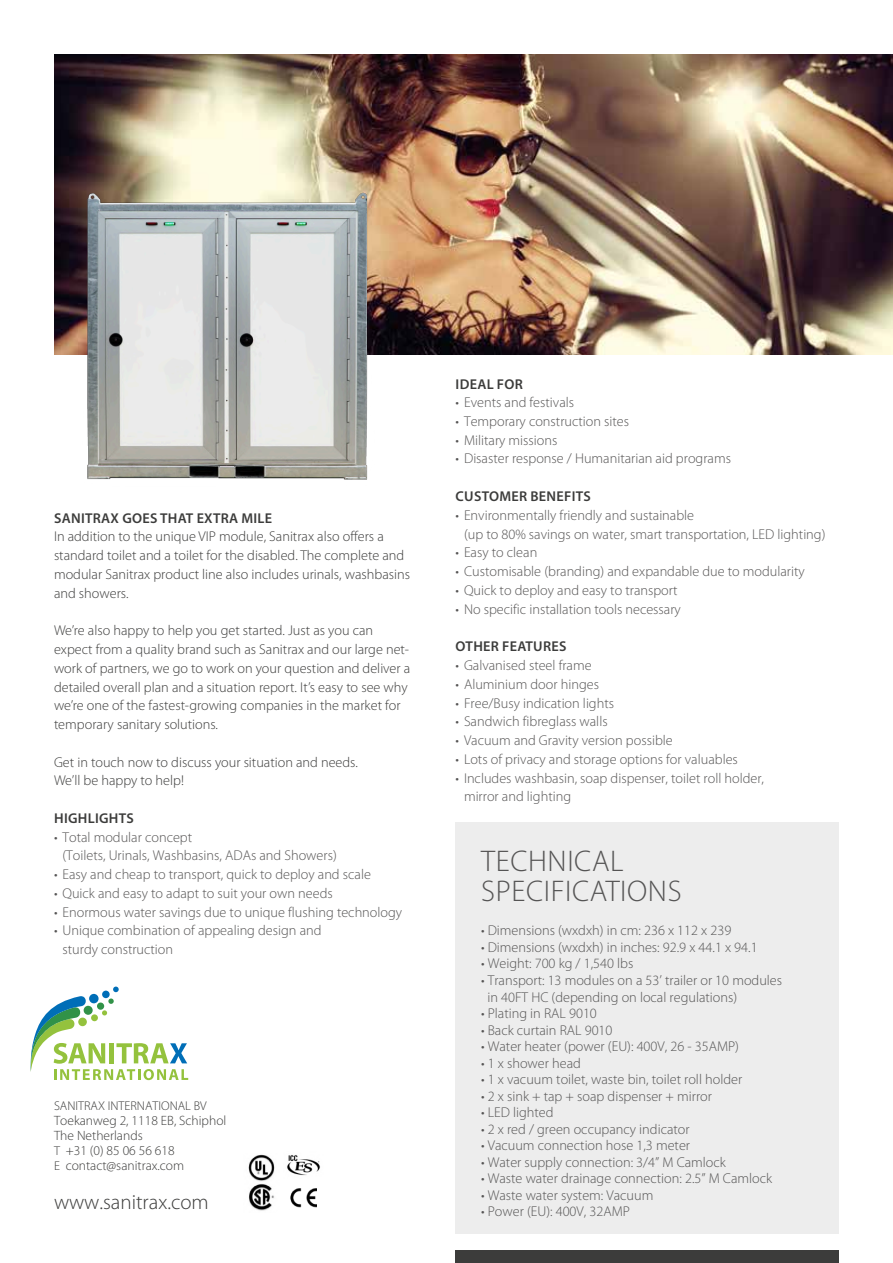
<style>
.page{position:relative;width:893px;height:1263px;background:#fff}
.page>*{position:absolute;margin:0;border:0;box-sizing:border-box;transform-origin:0 0}
.t1{font:300 30px/30px "Myriad Pro";letter-spacing:.02em;color:#555454}
.t2{font:300 21px "Myriad Pro";color:#3c3c3b}
.t3{font:300 14.25px/18.8px "Myriad Pro";color:#555454}
.t4{font:300 14.25px/18.8px "Myriad Pro";color:#3c3c3b}
.t5{font:600 14.25px "Myriad Pro";letter-spacing:.02em;color:#3c3c3b}
.t6{font:300 13.5px/15.1px "Myriad Pro";color:#3c3c3b}
.t7{font:300 12.75px "Myriad Pro";color:#3c3c3b}
.s1{font-size:12.75px}
</style>
<div class="page">
<svg style="left:30px;top:986px;width:158px;height:94px"></svg>
<div style="left:455px;top:823px;width:384px;height:411px;background:#ededed"></div>
<div style="left:455px;top:1250px;width:384px;height:13px;background:#3c3c3b"></div>
<img style="left:54px;top:54px;width:839px;height:300px">
<img style="left:287px;top:1155px;width:33px;height:21px">
<img style="left:248px;top:1154px;width:27px;height:57px">
<img style="left:290px;top:1188px;width:26px;height:20px">
<img style="left:81px;top:187px;width:294px;height:293px">
<p class="t5" style="left:54px;top:509px;width:220px">SANITRAX GOES THAT EXTRA MILE</p>
<p class="t4" style="left:54px;top:527px;width:358px">In addition to the unique VIP module, Sanitrax also offers a standard toilet and a toilet for the disabled. The complete and modular Sanitrax product line also includes urinals, washbasins and showers.</p>
<p class="t4" style="left:54px;top:621px;width:358px">We’re also happy to help you get started. Just as you can expect from a quality brand such as Sanitrax and our large net&shy;work of partners, we go to work on your question and deliver a detailed overall plan and a situation report. It’s easy to see why we’re one of the fastest-growing companies in the market for temporary sanitary solutions.</p>
<p class="t4" style="left:54px;top:752px;width:305px">Get in touch now to discuss your situation and needs.<br>We’ll be happy to help!</p>
<p class="t5" style="left:54px;top:809px;width:81px">HIGHLIGHTS</p>
<p class="t3" style="left:63px;top:827px;width:276px;text-indent:-9px">• Total modular concept<br>(Toilets, Urinals, Washbasins, ADAs and Showers)</p>
<p class="t3" style="left:54px;top:865px;width:318px">• Easy and cheap to transport, quick to deploy and scale</p>
<p class="t3" style="left:54px;top:884px;width:280px">• Quick and easy to adapt to suit your own needs</p>
<p class="t3" style="left:54px;top:902px;width:350px">• Enormous water savings due to unique flushing technology</p>
<p class="t3" style="left:63px;top:921px;width:260px;text-indent:-9px">• Unique combination of appealing design and sturdy construction</p>
<p class="t7" style="left:54px;top:1098px;width:154px">SANITRAX INTERNATIONAL BV</p>
<p class="t6" style="left:54px;top:1113px;width:174px">Toekanweg 2, 1118 EB, Schiphol<br>The Netherlands<br><span class="s1">T</span> +31 (0) 85 06 56 618<br><span class="s1">E</span> contact@sanitrax.com</p>
<h2 class="t2" style="left:54px;top:1189px;width:156px">www.sanitrax.com</h2>
<p class="t5" style="left:456px;top:375px;width:69px">IDEAL FOR</p>
<p class="t3" style="left:456px;top:393px;width:120px">• Events and festivals</p>
<p class="t3" style="left:456px;top:412px;width:175px">• Temporary construction sites</p>
<p class="t3" style="left:456px;top:430px;width:103px">• Military missions</p>
<p class="t3" style="left:456px;top:449px;width:277px">• Disaster response / Humanitarian aid programs</p>
<p class="t5" style="left:456px;top:487px;width:137px">CUSTOMER BENEFITS</p>
<p class="t3" style="left:464px;top:506px;width:363px;text-indent:-9px">• Environmentally friendly and sustainable<br>(up to 80% savings on water, smart transportation, LED lighting)</p>
<p class="t3" style="left:455px;top:543px;width:83px">• Easy to clean</p>
<p class="t3" style="left:455px;top:562px;width:351px">• Customisable (branding) and expandable due to modularity</p>
<p class="t3" style="left:455px;top:581px;width:223px">• Quick to deploy and easy to transport</p>
<p class="t3" style="left:455px;top:599px;width:227px">• No specific installation tools necessary</p>
<p class="t5" style="left:456px;top:637px;width:112px">OTHER FEATURES</p>
<p class="t3" style="left:455px;top:656px;width:138px">• Galvanised steel frame</p>
<p class="t3" style="left:455px;top:674px;width:145px">• Aluminium door hinges</p>
<p class="t3" style="left:455px;top:693px;width:160px">• Free/Busy indication lights</p>
<p class="t3" style="left:455px;top:712px;width:154px">• Sandwich fibreglass walls</p>
<p class="t3" style="left:455px;top:731px;width:219px">• Vacuum and Gravity version possible</p>
<p class="t3" style="left:455px;top:749px;width:284px">• Lots of privacy and storage options for valuables</p>
<p class="t3" style="left:464px;top:768px;width:302px;text-indent:-9px">• Includes washbasin, soap dispenser, toilet roll holder, mirror and lighting</p>
<h1 class="t1" style="left:481px;top:845px;width:202px">TECHNICAL<br>SPECIFICATIONS</h1>
<p class="t3" style="left:481px;top:921px;width:252px">• Dimensions (wxdxh) in cm: 236 x 112 x 239</p>
<p class="t3" style="left:481px;top:938px;width:278px">• Dimensions (wxdxh) in inches: 92.9 x 44.1 x 94.1</p>
<p class="t3" style="left:481px;top:954px;width:154px">• Weight: 700 kg / 1,540 lbs</p>
<p class="t3" style="left:487px;top:972px;width:296px;line-height:16.5px;text-indent:-6px">• Transport: 13 modules on a 53’ trailer or 10 modules in 40FT HC (depending on local regulations)</p>
<p class="t3" style="left:481px;top:1004px;width:117px">• Plating in RAL 9010</p>
<p class="t3" style="left:481px;top:1020px;width:133px">• Back curtain RAL 9010</p>
<p class="t3" style="left:481px;top:1037px;width:259px">• Water heater (power (EU): 400V, 26 - 35AMP)</p>
<p class="t3" style="left:481px;top:1053px;width:101px">• 1 x shower head</p>
<p class="t3" style="left:481px;top:1070px;width:263px">• 1 x vacuum toilet, waste bin, toilet roll holder</p>
<p class="t3" style="left:481px;top:1086px;width:232px">• 2 x sink + tap + soap dispenser + mirror</p>
<p class="t3" style="left:481px;top:1103px;width:74px">• LED lighted</p>
<p class="t3" style="left:481px;top:1119px;width:210px">• 2 x red / green occupancy indicator</p>
<p class="t3" style="left:481px;top:1136px;width:211px">• Vacuum connection hose 1,3 meter</p>
<p class="t3" style="left:481px;top:1152px;width:246px">• Water supply connection: 3/4” M Camlock</p>
<p class="t3" style="left:481px;top:1169px;width:293px">• Waste water drainage connection: 2.5” M Camlock</p>
<p class="t3" style="left:481px;top:1185px;width:174px">• Waste water system: Vacuum</p>
<p class="t3" style="left:481px;top:1202px;width:150px">• Power (EU): 400V, 32AMP</p>
</div>
